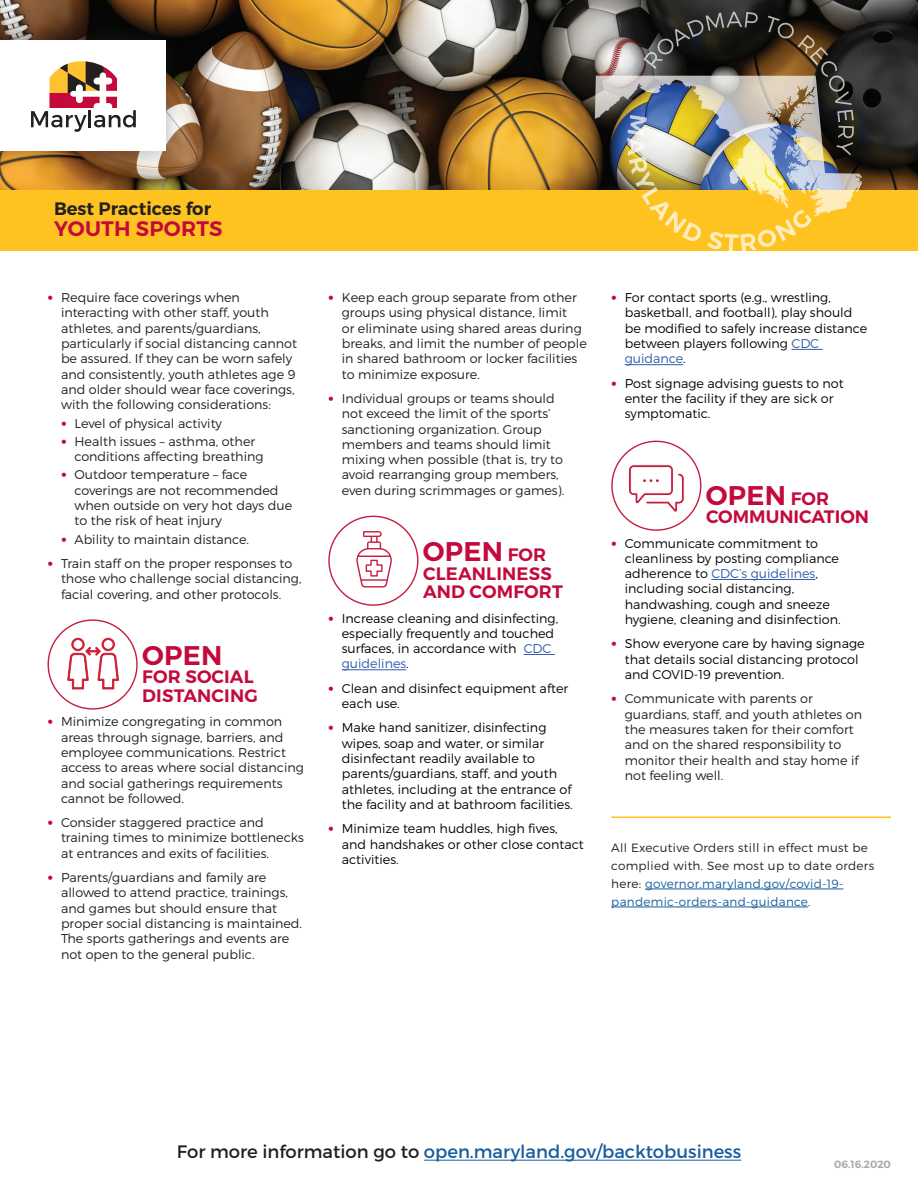
<style>
.page{position:relative;width:918px;height:1188px;background:#fff}
.page>*{position:absolute;margin:0;border:0;box-sizing:border-box;transform-origin:0 0}
.t1{font:600 27px "Montserrat";letter-spacing:.01em;color:#c40a3c}
.t2{font:600 21px "Montserrat";letter-spacing:.01em;color:#c40a3c}
.t3{font:18px "Montserrat";color:#175d9e}
.t4{font:600 18px/18.8px "Montserrat";letter-spacing:.01em;color:#c40a3c}
.t5{font:600 18px "Montserrat";color:#231f20}
.t6{font:300 12.75px/15.3px "Montserrat";color:#231f20}
.t7{font:300 12.75px/15.3px "Montserrat";color:#040503}
.t8{font:300 12px/18px "Montserrat";letter-spacing:.025em;color:#231f20}
.t9{font:600 10.5px "Montserrat";color:#a8a9ad}
.s1{font-family:"Aspira";font-weight:700;color:#c40a3c}
.s2{font-size:18px}
.s3{color:#325caa}
.s4{color:#175d9e}
.s5{color:#231f20}
</style>
<div class="page">
<svg style="left:67px;top:638px;width:52px;height:51px"></svg>
<img style="left:0;top:0;width:918px;height:190px">
<div style="left:0;top:190px;width:918px;height:61px;background:#fec221"></div>
<img style="left:595px;top:12px;width:267px;height:239px">
<hr style="left:524px;top:654px;width:31px;height:1px;background:#325caa">
<hr style="left:342px;top:669px;width:64px;height:1px;background:#325caa">
<svg style="left:356px;top:531px;width:36px;height:57px"></svg>
<hr style="left:791px;top:349px;width:32px;height:1px;background:#325caa">
<hr style="left:625px;top:364px;width:58px;height:1px;background:#325caa">
<hr style="left:711px;top:579px;width:104px;height:1px;background:#325caa">
<svg style="left:628px;top:464px;width:57px;height:49px"></svg>
<hr style="left:424px;top:1160px;width:317px;height:1px;background:#175d9e">
<hr style="left:611px;top:816px;width:280px;height:2px;background:#fec221">
<hr style="left:645px;top:889px;width:198px;height:1px;background:#175d9e">
<hr style="left:611px;top:907px;width:197px;height:1px;background:#175d9e">
<div style="left:0;top:21px;width:185px;height:149px;background:#231f20;opacity:.4"></div>
<div style="left:0;top:40px;width:165px;height:110px;background:#fff"></div>
<svg style="left:31px;top:61px;width:105px;height:71px"></svg>
<h3 class="t5" style="left:54px;top:198px;width:159px">Best Practices for</h3>
<h2 class="t2" style="left:54px;top:216px;width:170px">YOUTH SPORTS</h2>
<p class="t6" style="left:61px;top:290px;width:237px;text-indent:-14px"><span class="s1">•</span> Require face coverings when interacting with other staff, youth athletes, and parents/guardians, particularly if social distancing cannot be assured. If they can be worn safely and consistently, youth athletes age 9 and older should wear face coverings, with the following considerations:</p>
<p class="t6" style="left:61px;top:415px;width:163px"><span class="s1">•</span> Level of physical activity</p>
<p class="t6" style="left:75px;top:433px;width:191px;text-indent:-14px"><span class="s1">•</span> Health issues – asthma, other conditions affecting breathing</p>
<p class="t6" style="left:75px;top:467px;width:219px;text-indent:-14px"><span class="s1">•</span> Outdoor temperature – face coverings are not recommended when outside on very hot days due to the risk of heat injury</p>
<p class="t6" style="left:61px;top:531px;width:190px"><span class="s1">•</span> Ability to maintain distance.</p>
<p class="t6" style="left:61px;top:556px;width:242px;text-indent:-14px"><span class="s1">•</span> Train staff on the proper responses to those who challenge social distancing, facial covering, and other protocols.</p>
<h1 class="t1" style="left:142px;top:638px;width:82px">OPEN</h1>
<h3 class="t4" style="left:142px;top:668px;width:117px">FOR SOCIAL<br>DISTANCING</h3>
<p class="t6" style="left:61px;top:714px;width:244px;text-indent:-14px"><span class="s1">•</span> Minimize congregating in common areas through signage, barriers, and employee communications. Restrict access to areas where social distancing and social gatherings requirements cannot be followed.</p>
<p class="t6" style="left:61px;top:815px;width:244px;text-indent:-14px"><span class="s1">•</span> Consider staggered practice and training times to minimize bottlenecks at entrances and exits of facilities.</p>
<p class="t6" style="left:61px;top:870px;width:243px;text-indent:-14px"><span class="s1">•</span> Parents/guardians and family are allowed to attend practice, trainings, and games but should ensure that proper social distancing is maintained.<br>The sports gatherings and events are not open to the general public.</p>
<p class="t6" style="left:342px;top:290px;width:247px;text-indent:-14px"><span class="s1">•</span> Keep each group separate from other groups using physical distance, limit<br>or eliminate using shared areas during breaks, and limit the number of people in shared bathroom or locker facilities to minimize exposure.</p>
<p class="t6" style="left:342px;top:391px;width:224px;text-indent:-14px"><span class="s1">•</span> Individual groups or teams should not exceed the limit of the sports’ sanctioning organization. Group members and teams should limit mixing when possible (that is, try to avoid rearranging group members, even during scrimmages or games).</p>
<h1 class="t1" style="left:423px;top:534px;width:125px">OPEN <span class="s2">FOR</span></h1>
<h3 class="t4" style="left:423px;top:564px;width:141px">CLEANLINESS<br>AND COMFORT</h3>
<p class="t7" style="left:342px;top:610px;width:218px;text-indent:-14px"><span class="s1">•</span> Increase cleaning and disinfecting, especially frequently and touched surfaces, in accordance with <span class="s3">CDC guidelines</span>.</p>
<p class="t7" style="left:342px;top:680px;width:228px;text-indent:-14px"><span class="s1">•</span> Clean and disinfect equipment after each use.</p>
<p class="t7" style="left:342px;top:720px;width:232px;text-indent:-14px"><span class="s1">•</span> Make hand sanitizer, disinfecting wipes, soap and water, or similar disinfectant readily available to parents/guardians, staff, and youth athletes, including at the entrance of the facility and at bathroom facilities.</p>
<p class="t7" style="left:342px;top:821px;width:244px;text-indent:-14px"><span class="s1">•</span> Minimize team huddles, high fives, and handshakes or other close contact activities.</p>
<p class="t7" style="left:625px;top:290px;width:244px;text-indent:-14px"><span class="s1">•</span> For contact sports (e.g., wrestling, basketball, and football), play should be modified to safely increase distance between players following <span class="s3">CDC guidance</span>.</p>
<p class="t7" style="left:625px;top:375px;width:221px;text-indent:-14px"><span class="s1">•</span> Post signage advising guests to not enter the facility if they are sick or symptomatic.</p>
<h1 class="t1" style="left:706px;top:478px;width:125px">OPEN <span class="s2">FOR</span></h1>
<h3 class="t4" style="left:706px;top:508px;width:165px">COMMUNICATION</h3>
<p class="t7" style="left:625px;top:535px;width:217px;text-indent:-14px"><span class="s1">•</span> Communicate commitment to cleanliness by posting compliance adherence to <span class="s3">CDC’s guidelines</span>, including social distancing, handwashing, cough and sneeze hygiene, cleaning and disinfection.</p>
<p class="t7" style="left:625px;top:636px;width:241px;text-indent:-14px"><span class="s1">•</span> Show everyone care by having signage that details social distancing protocol and COVID-19 prevention.</p>
<p class="t6" style="left:625px;top:691px;width:239px;text-indent:-14px"><span class="s1">•</span> Communicate with parents or guardians, staff, and youth athletes on the measures taken for their comfort and on the shared responsibility to monitor their health and stay home if not feeling well.</p>
<p class="t8" style="left:611px;top:838px;width:264px">All Executive Orders still in effect must be complied with. See most up to date orders here: <span class="s4">governor.maryland.gov/covid-19- pandemic-orders-and-guidance</span>.</p>
<h3 class="t3" style="left:177px;top:1141px;width:566px"><span class="s5">For more information go to</span> open.maryland.gov/backtobusiness</h3>
<p class="t9" style="left:834px;top:1158px;width:58px">06.16.2020</p>
</div>
